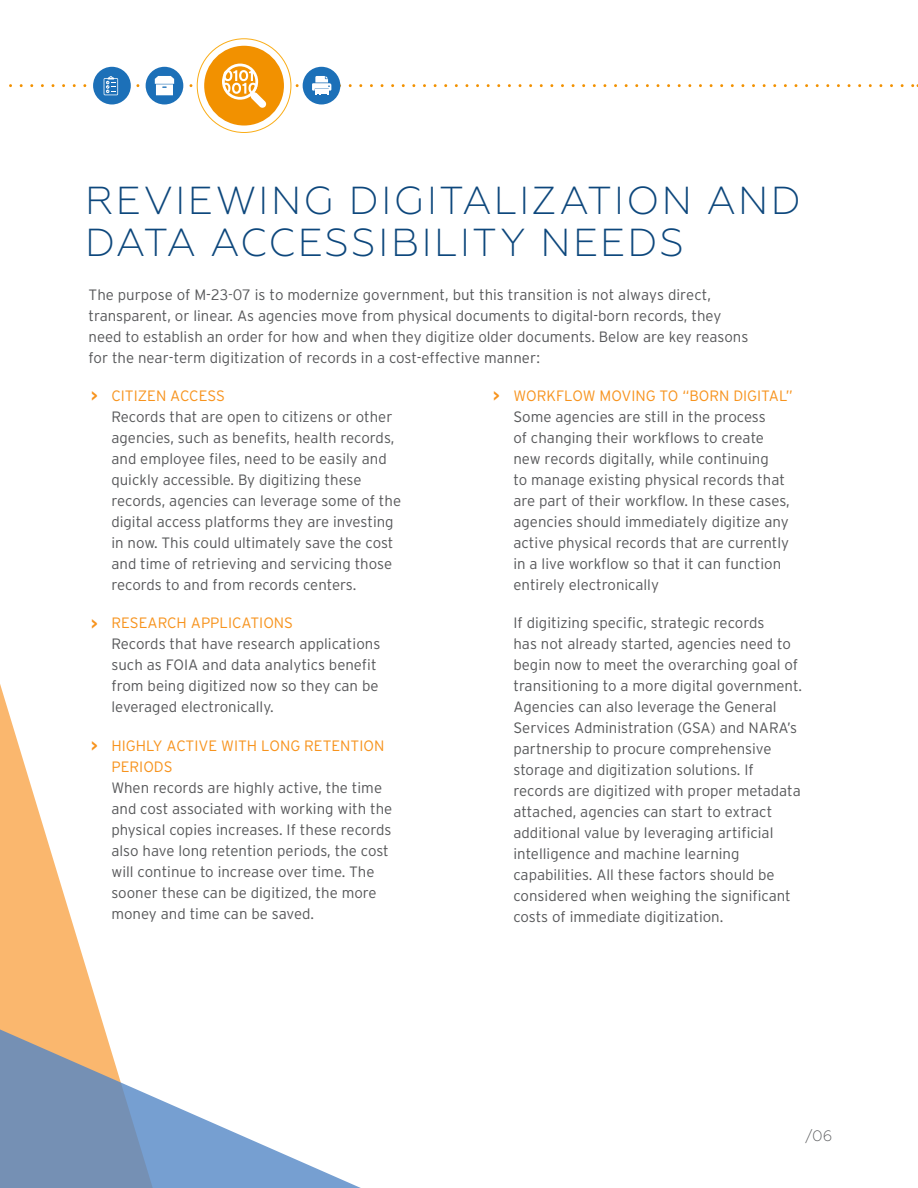
<style>
.page{position:relative;width:918px;height:1188px;background:#fff}
.page>*{position:absolute;margin:0;border:0;box-sizing:border-box;transform-origin:0 0}
.Body_Copy{font:300 39px/42px "Geometria";letter-spacing:.06em;color:#0d477c}
.Body_Copy_Bullets{font:300 15px/21px "Interstate";color:#57585a}
.Body_Copy-2{font:300 15px/21px "Interstate";color:#57585a}
.t1{font:300 15px "Geometria";color:#57585a}
.s1{font-weight:700;color:#f7931d}
.s2{color:#f7931d}
</style>
<div class="page">
<svg style="left:0;top:684px;width:103px;height:340px"></svg>
<svg style="left:0;top:1024px;width:361px;height:164px"></svg>
<svg style="left:197px;top:39px;width:94px;height:93px"></svg>
<div style="left:204px;top:46px;width:80px;height:80px;background:#f29100;border-radius:50%"></div>
<svg style="left:21px;top:64px;width:883px;height:44px"></svg>
<p class="Body_Copy" style="left:85px;top:180px;width:717px">REVIEWING DIGITALIZATION AND<br>DATA ACCESSIBILITY NEEDS</p>
<p class="Body_Copy-2" style="left:89px;top:285px;width:661px">The purpose of M-23-07 is to modernize government, but this transition is not always direct, transparent, or linear. As agencies move from physical documents to digital-born records, they need to establish an order for how and when they digitize older documents. Below are key reasons for the near-term digitization of records in a cost-effective manner:</p>
<p class="Body_Copy_Bullets" style="left:513px;top:386px;width:281px;text-indent:-20px"><span class="s1">&gt;</span> <span class="s2">WORKFLOW MOVING TO “BORN DIGITAL” </span>Some agencies are still in the process<br>of changing their workflows to create new records digitally, while continuing<br>to manage existing physical records that are part of their workflow. In these cases, agencies should immediately digitize any active physical records that are currently in a live workflow so that it can function entirely electronically</p>
<p class="Body_Copy_Bullets" style="left:513px;top:613px;width:290px">If digitizing specific, strategic records<br>has not already started, agencies need to begin now to meet the overarching goal of transitioning to a more digital government.<br>Agencies can also leverage the General Services Administration (GSA) and NARA’s partnership to procure comprehensive storage and digitization solutions. If records are digitized with proper metadata attached, agencies can start to extract additional value by leveraging artificial intelligence and machine learning capabilities. All these factors should be considered when weighing the significant costs of immediate digitization.</p>
<p class="Body_Copy_Bullets" style="left:111px;top:386px;width:291px;text-indent:-20px"><span class="s1">&gt;</span> <span class="s2">CITIZEN ACCESS<br></span>Records that are open to citizens or other agencies, such as benefits, health records, and employee files, need to be easily and quickly accessible. By digitizing these records, agencies can leverage some of the digital access platforms they are investing in now. This could ultimately save the cost and time of retrieving and servicing those records to and from records centers.</p>
<p class="Body_Copy_Bullets" style="left:111px;top:613px;width:270px;text-indent:-20px"><span class="s1">&gt;</span> <span class="s2">RESEARCH APPLICATIONS<br></span>Records that have research applications such as FOIA and data analytics benefit from being digitized now so they can be leveraged electronically.</p>
<p class="Body_Copy_Bullets" style="left:111px;top:735px;width:282px;text-indent:-20px"><span class="s1">&gt;</span> <span class="s2">HIGHLY ACTIVE WITH LONG RETENTION PERIODS<br></span>When records are highly active, the time and cost associated with working with the physical copies increases. If these records also have long retention periods, the cost will continue to increase over time. The sooner these can be digitized, the more money and time can be saved.</p>
<p class="t1" style="left:805px;top:1127px;width:29px">/06</p>
</div>
